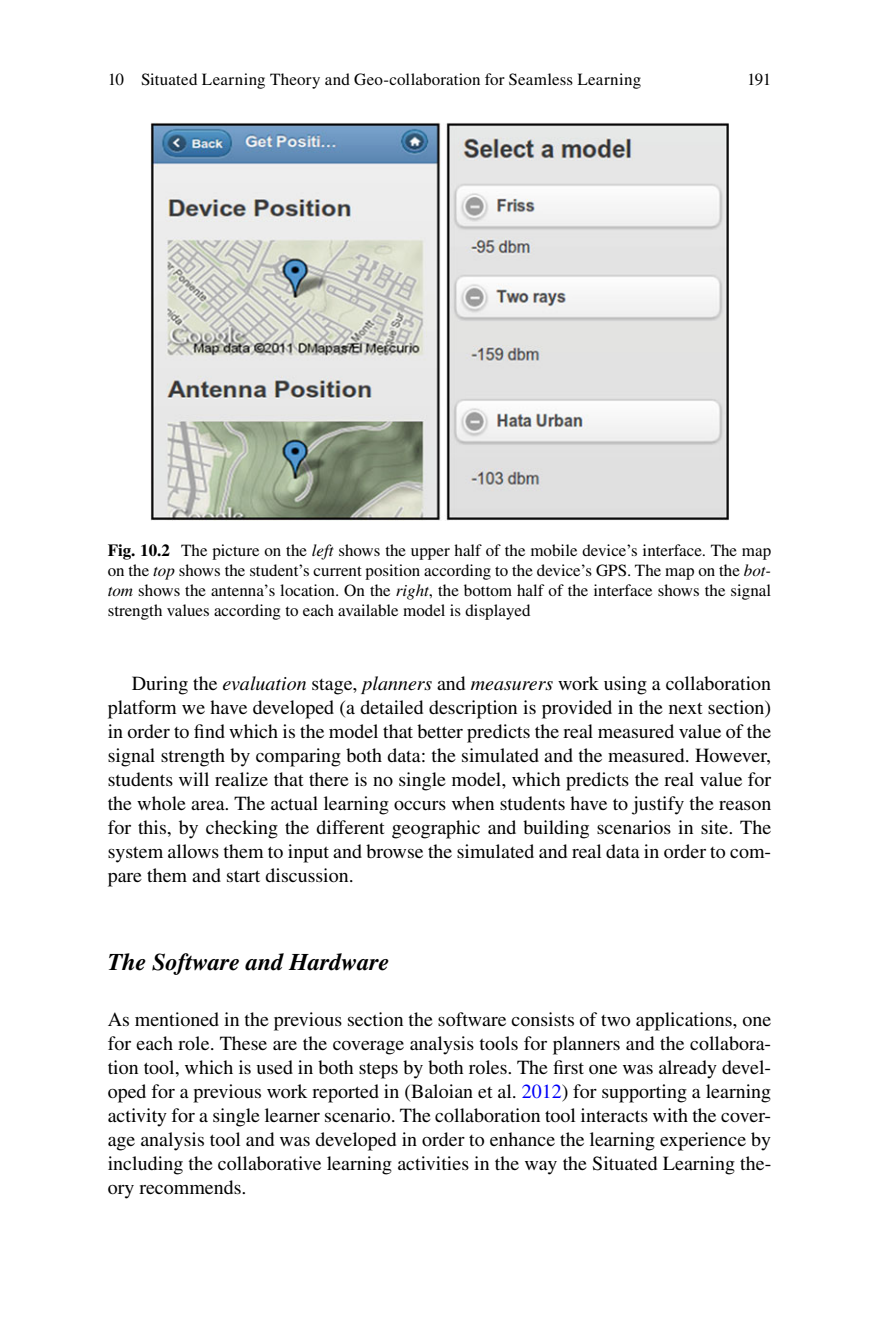
<style>
.page{position:relative;width:879px;height:1333px;background:#fff}
.page>*{position:absolute;margin:0;border:0;box-sizing:border-box;transform-origin:0 0}
.t1{font:italic 700 24px "Vtmlkq Times";color:#000}
.t2{font:20px/24px "Xwxqwd Times";color:#000;text-align:justify}
.t3{font:17px/20px "Xwxqwd Times";color:#000;text-align:justify}
.s1{font-family:"Qpfvpr Times";font-weight:700}
.s2{font-family:"Vxnmkb Times";font-style:italic}
.s3{color:#0000fa}
</style>
<div class="page">
<img style="left:150px;top:122px;width:579px;height:398px">
<p class="t3" style="left:108px;top:71px;width:535px">10 Situated Learning Theory and Geo-collaboration for Seamless Learning</p>
<p class="t3" style="left:747px;top:71px;width:26px">191</p>
<p class="t3" style="left:108px;top:542px;width:665px"><span class="s1">Fig. 10.2</span> The picture on the <span class="s2">left</span> shows the upper half of the mobile device’s interface. The map on the <span class="s2">top</span> shows the student’s current position according to the device’s GPS. The map on the <span class="s2">bot&shy;tom</span> shows the antenna’s location. On the <span class="s2">right</span> , the bottom half of the interface shows the signal strength values according to each available model is displayed</p>
<p class="t2" style="left:108px;top:673px;width:665px;text-indent:24px">During the <span class="s2">evaluation</span> stage, <span class="s2">planners</span> and <span class="s2">measurers</span> work using a collaboration platform we have developed (a detailed description is provided in the next section) in order to find which is the model that better predicts the real measured value of the signal strength by comparing both data: the simulated and the measured. However, students will realize that there is no single model, which predicts the real value for the whole area. The actual learning occurs when students have to justify the reason for this, by checking the different geographic and building scenarios in site. The system allows them to input and browse the simulated and real data in order to com&shy;pare them and start discussion.</p>
<p class="t1" style="left:108px;top:953px;width:283px">The Software and Hardware</p>
<p class="t2" style="left:108px;top:1009px;width:665px">As mentioned in the previous section the software consists of two applications, one for each role. These are the coverage analysis tools for planners and the collabora&shy;tion tool, which is used in both steps by both roles. The first one was already devel&shy;oped for a previous work reported in (Baloian et al. <span class="s3">2012</span> ) for supporting a learning activity for a single learner scenario. The collaboration tool interacts with the cover&shy;age analysis tool and was developed in order to enhance the learning experience by including the collaborative learning activities in the way the Situated Learning the&shy;ory recommends.</p>
</div>
